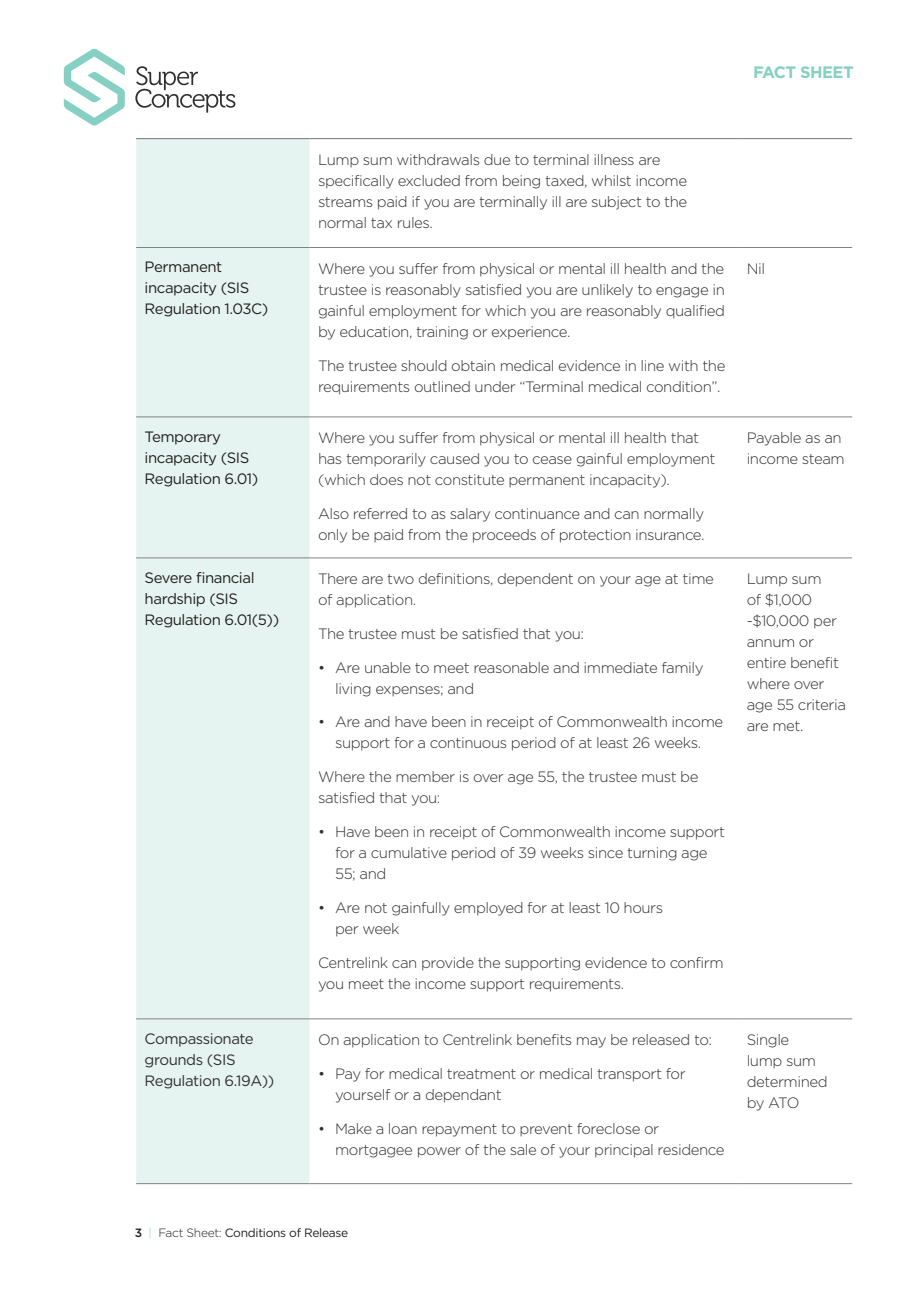
<style>
.page{position:relative;width:919px;height:1289px;background:#fff}
.page>*{position:absolute;margin:0;border:0;box-sizing:border-box;transform-origin:0 0}
.t1{font:700 16.5px "Gotham";letter-spacing:-.035em;color:#85cfc3}
.Body_text{font:300 15px/21px "Gotham";letter-spacing:-.03em;color:#323031}
.Body_text-2{font:15px/21px "Gotham";letter-spacing:-.03em;color:#231f20}
.Body_text-3{font:15px/21px "Gotham";letter-spacing:-.03em;color:#323031}
.t2{font:12px "Gotham";letter-spacing:-.025em;color:#231f20}
.s1{font-weight:500}
.s2{font-weight:300;color:#85cfc3}
.s3{font-weight:300}
</style>
<div class="page">
<svg style="left:64px;top:49px;width:61px;height:77px"></svg>
<svg style="left:135px;top:66px;width:100px;height:47px"></svg>
<div style="left:136px;top:139px;width:173px;height:1044px;background:#e5f4f0"></div>
<hr style="left:136px;top:247px;width:173px;height:1px;background:#808285">
<hr style="left:309px;top:247px;width:429px;height:1px;background:#808285">
<hr style="left:738px;top:247px;width:114px;height:1px;background:#808285">
<hr style="left:136px;top:416px;width:173px;height:1px;background:#808285">
<hr style="left:309px;top:416px;width:429px;height:1px;background:#808285">
<hr style="left:738px;top:416px;width:114px;height:1px;background:#808285">
<hr style="left:136px;top:557px;width:173px;height:1px;background:#808285">
<hr style="left:309px;top:557px;width:429px;height:1px;background:#808285">
<hr style="left:738px;top:557px;width:114px;height:1px;background:#808285">
<hr style="left:136px;top:1018px;width:173px;height:1px;background:#808285">
<hr style="left:309px;top:1018px;width:429px;height:1px;background:#808285">
<hr style="left:738px;top:1018px;width:114px;height:1px;background:#808285">
<hr style="left:136px;top:1183px;width:173px;height:1px;background:#808285">
<hr style="left:309px;top:1183px;width:429px;height:1px;background:#808285">
<hr style="left:738px;top:1183px;width:114px;height:1px;background:#808285">
<hr style="left:136px;top:138px;width:173px;height:1px;background:#757575">
<hr style="left:309px;top:138px;width:429px;height:1px;background:#757575">
<hr style="left:738px;top:138px;width:114px;height:1px;background:#757575">
<p class="t1" style="left:753px;top:63px;width:102px">FACT SHEET</p>
<p class="Body_text" style="left:318px;top:149px;width:371px">Lump sum withdrawals due to terminal illness are specifically excluded from being taxed, whilst income streams paid if you are terminally ill are subject to the normal tax rules.</p>
<p class="Body_text-2" style="left:145px;top:256px;width:125px">Permanent incapacity (SIS<br>Regulation 1.03C)</p>
<p class="Body_text" style="left:318px;top:258px;width:408px;text-align:justify">Where you suffer from physical or mental ill health and the trustee is reasonably satisfied you are unlikely to engage in gainful employment for which you are reasonably qualified by education, training or experience.</p>
<p class="Body_text" style="left:318px;top:354px;width:409px">The trustee should obtain medical evidence in line with the requirements outlined under “Terminal medical condition”.</p>
<p class="Body_text-2" style="left:145px;top:425px;width:115px">Temporary incapacity (SIS<br>Regulation 6.01)</p>
<p class="Body_text" style="left:318px;top:427px;width:399px">Where you suffer from physical or mental ill health that has temporarily caused you to cease gainful employment (which does not constitute permanent incapacity).</p>
<p class="Body_text" style="left:318px;top:503px;width:388px">Also referred to as salary continuance and can normally only be paid from the proceeds of protection insurance.</p>
<p class="Body_text-2" style="left:145px;top:566px;width:136px">Severe financial hardship (SIS<br>Regulation 6.01(5))</p>
<p class="Body_text" style="left:318px;top:568px;width:397px">There are two definitions, dependent on your age at time of application.</p>
<p class="Body_text" style="left:318px;top:623px;width:267px">The trustee must be satisfied that you:</p>
<p class="Body_text" style="left:335px;top:656px;width:370px;text-indent:-17px">• Are unable to meet reasonable and immediate family living expenses; and</p>
<p class="Body_text" style="left:318px;top:711px;width:407px;text-align:center">• Are and have been in receipt of Commonwealth income support for a continuous period of at least 26 weeks.</p>
<p class="Body_text" style="left:318px;top:766px;width:382px">Where the member is over age 55, the trustee must be satisfied that you:</p>
<p class="Body_text" style="left:335px;top:821px;width:391px;text-indent:-17px">• Have been in receipt of Commonwealth income support for a cumulative period of 39 weeks since turning age<br>55; and</p>
<p class="Body_text" style="left:335px;top:896px;width:330px;text-indent:-17px">• Are not gainfully employed for at least 10 hours per week</p>
<p class="Body_text" style="left:318px;top:951px;width:407px">Centrelink can provide the supporting evidence to confirm you meet the income support requirements.</p>
<p class="Body_text-3" style="left:145px;top:1027px;width:131px">Compassionate grounds (SIS<br>Regulation 6.19A))</p>
<p class="Body_text" style="left:318px;top:1029px;width:395px">On application to Centrelink benefits may be released to:</p>
<p class="Body_text" style="left:335px;top:1062px;width:352px;text-indent:-17px">• Pay for medical treatment or medical transport for yourself or a dependant</p>
<p class="Body_text" style="left:335px;top:1117px;width:391px;text-indent:-17px">• Make a loan repayment to prevent foreclose or mortgagee power of the sale of your principal residence</p>
<p class="Body_text" style="left:746px;top:258px;width:20px">Nil</p>
<p class="Body_text" style="left:746px;top:427px;width:100px">Payable as an income steam</p>
<p class="Body_text" style="left:746px;top:568px;width:101px">Lump sum<br>of $1,000 -$10,000 per annum or entire benefit where over age 55 criteria are met.</p>
<p class="Body_text" style="left:746px;top:1029px;width:82px">Single lump sum determined by ATO</p>
<p class="t2" style="left:135px;top:1224px;width:215px"><span class="s1">3</span> <span class="s2">|</span> <span class="s3">Fact Sheet:</span> Conditions of Release</p>
</div>
